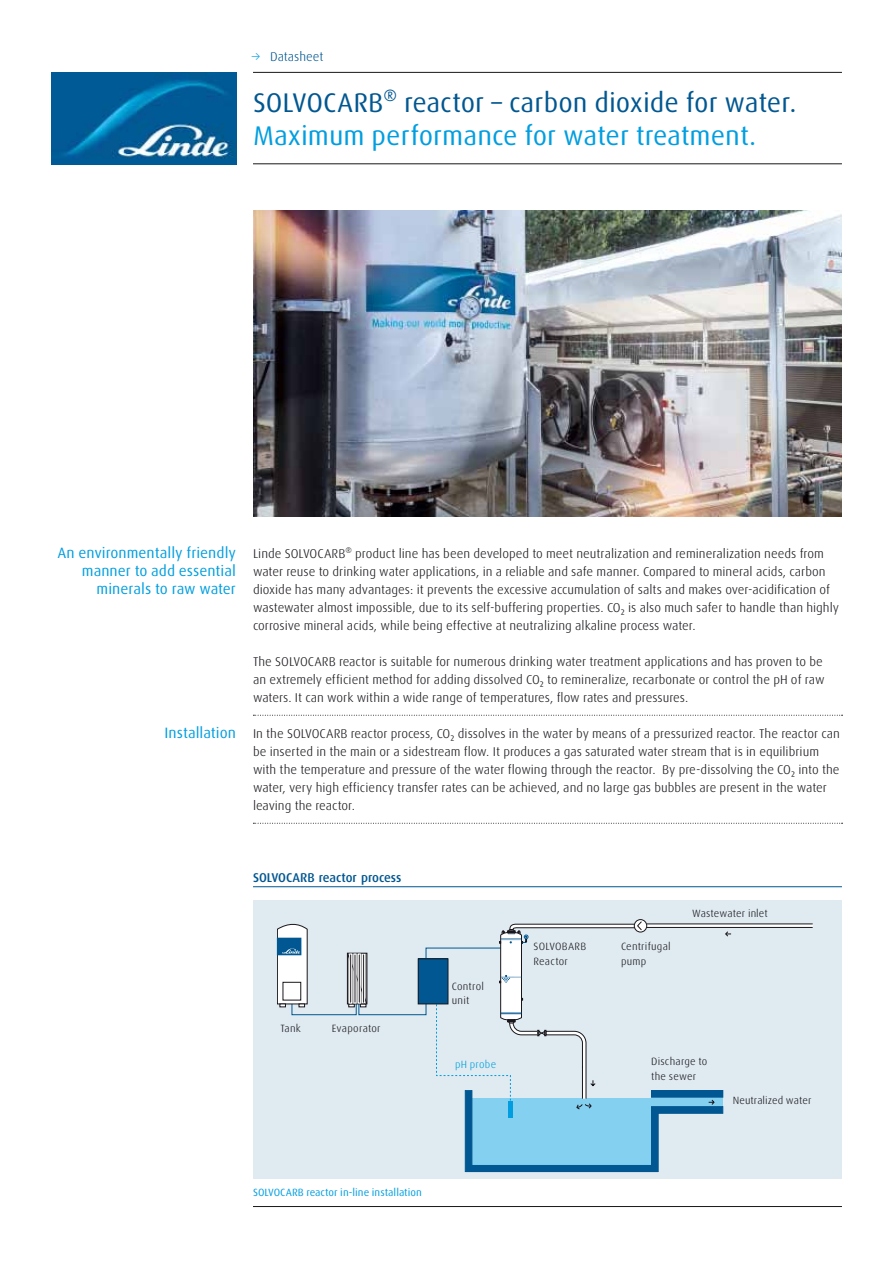
<style>
.page{position:relative;width:893px;height:1263px;background:#fff}
.page>*{position:absolute;margin:0;border:0;box-sizing:border-box;transform-origin:0 0}
.t1{font:27px "Linde Dax Global";color:#005791}
.t2{font:27px "Linde Dax Global";color:#009ee0}
.t3{font:15px/18px "Linde Dax Global";color:#009ee0;text-align:right}
.t4{font:300 12.75px/18px "Linde Dax Global";color:#1a171c}
.t5{font:500 12.75px "Linde Dax Global";letter-spacing:-.005em;color:#005791}
.t6{font:300 12.75px "Linde Dax Global";letter-spacing:-.005em;color:#005791}
.t7{font:300 10.5px/14.7px "Linde Dax Global";letter-spacing:.01em;color:#1a171c}
.t8{font:10.5px "Linde Dax Global";color:#009ee0}
.t9{font:300 10.5px "Linde Dax Global";letter-spacing:.025em;color:#009edc}
.s1{color:#009ee0}
</style>
<div class="page">
<div style="left:253px;top:900px;width:589px;height:279px;background:#dfebf1"></div>
<hr style="left:253px;top:1206px;width:589px;height:1px;background:#1a171c">
<hr style="left:253px;top:72px;width:589px;height:1px;background:#1a171c">
<hr style="left:253px;top:163px;width:589px;height:1px;background:#1a171c">
<svg style="left:253px;top:715px;width:590px;height:1px"></svg>
<svg style="left:253px;top:823px;width:590px;height:1px"></svg>
<img style="left:51px;top:72px;width:185px;height:92px">
<hr style="left:253px;top:886px;width:589px;height:1px;background:#005791">
<img style="left:253px;top:210px;width:589px;height:307px">
<hr style="left:646px;top:924px;width:167px;height:3px;background:#fff">
<hr style="left:647px;top:927px;width:166px;height:1px;background:#1a171c">
<hr style="left:647px;top:924px;width:166px;height:1px;background:#1a171c">
<svg style="left:277px;top:919px;width:454px;height:253px"></svg>
<p class="t6" style="left:251px;top:49px;width:74px"><span class="s1">→</span> Datasheet</p>
<h1 class="t1" style="left:253px;top:87px;width:545px">SOLVOCARB® reactor – carbon dioxide for water.</h1>
<h1 class="t2" style="left:253px;top:120px;width:505px">Maximum performance for water treatment.</h1>
<p class="t3" style="left:57px;top:544px;width:180px">An environmentally friendly manner to add essential minerals to raw water</p>
<p class="t3" style="left:165px;top:724px;width:73px">Installation</p>
<p class="t4" style="left:253px;top:545px;width:587px">Linde SOLVOCARB® product line has been developed to meet neutralization and remineralization needs from water reuse to drinking water applications, in a reliable and safe manner. Compared to mineral acids, carbon dioxide has many advantages: it prevents the excessive accumulation of salts and makes over-acidification of wastewater almost impossible, due to its self-buffering properties. CO₂ is also much safer to handle than highly corrosive mineral acids, while being effective at neutralizing alkaline process water.</p>
<p class="t4" style="left:253px;top:653px;width:573px">The SOLVOCARB reactor is suitable for numerous drinking water treatment applications and has proven to be an extremely efficient method for adding dissolved CO₂ to remineralize, recarbonate or control the pH of raw waters. It can work within a wide range of temperatures, flow rates and pressures.</p>
<p class="t4" style="left:253px;top:725px;width:588px">In the SOLVOCARB reactor process, CO₂ dissolves in the water by means of a pressurized reactor. The reactor can be inserted in the main or a sidestream flow. It produces a gas saturated water stream that is in equilibrium with the temperature and pressure of the water flowing through the reactor. By pre-dissolving the CO₂ into the water, very high efficiency transfer rates can be achieved, and no large gas bubbles are present in the water leaving the reactor.</p>
<p class="t5" style="left:253px;top:870px;width:150px">SOLVOCARB reactor process</p>
<p class="t7" style="left:280px;top:1021px;width:22px">Tank</p>
<p class="t7" style="left:332px;top:1021px;width:50px">Evaporator</p>
<p class="t7" style="left:452px;top:978px;width:34px">Control unit</p>
<p class="t9" style="left:455px;top:1058px;width:43px">pH probe</p>
<p class="t7" style="left:534px;top:939px;width:54px">SOLVOBARB<br>Reactor</p>
<p class="t7" style="left:621px;top:939px;width:51px">Centrifugal</p>
<p class="t7" style="left:621px;top:954px;width:27px">pump</p>
<p class="t7" style="left:692px;top:906px;width:77px">Wastewater inlet</p>
<p class="t7" style="left:651px;top:1054px;width:58px">Discharge to the sewer</p>
<p class="t7" style="left:733px;top:1093px;width:80px">Neutralized water</p>
<p class="t8" style="left:253px;top:1186px;width:170px">SOLVOCARB reactor in-line installation</p>
</div>
